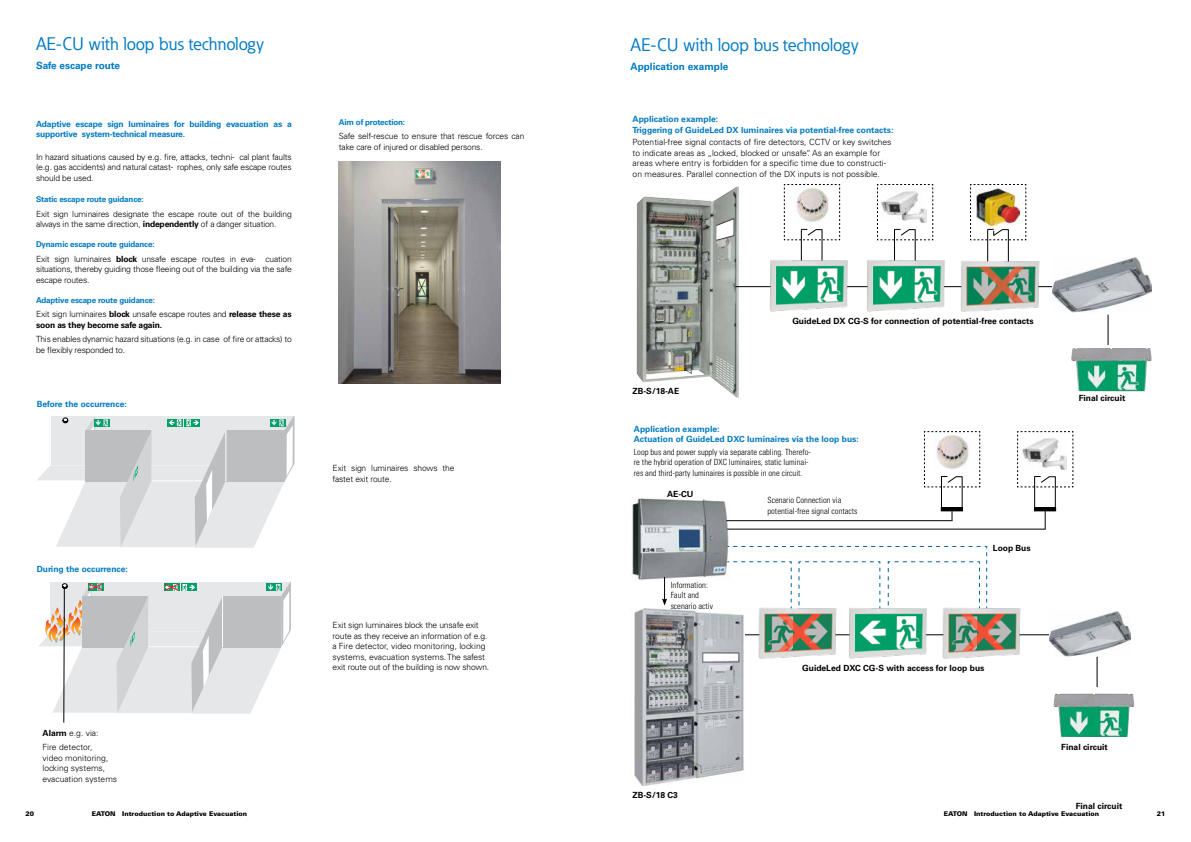
<style>
.page{position:relative;width:1191px;height:842px;background:#fff}
.page>*{position:absolute;margin:0;border:0;box-sizing:border-box;transform-origin:0 0}
.t1{font:18px "Eaton";color:#007ac2}
.t2{font:700 10px "Univers LT Std";color:#007ac2}
.t3{font:300 8.5px/10.5px "Univers LT Std";letter-spacing:-.02em;color:#000}
.t4{font:300 8.5px/10.5px "Univers LT Std";color:#000}
.t5{font:300 condensed 8.5px/10.5px "Univers LT Std";color:#000}
.t6{font:700 8.5px/10.5px "Univers LT Std";color:#007ac2}
.t7{font:700 8.5px "Univers LT Std";color:#000}
.t8{font:700 8.5px/10.5px "Univers LT Std";letter-spacing:-.02em;color:#007ac2}
.t9{font:700 8.5px/10.5px "Univers LT Std";letter-spacing:-.02em;color:#000}
.t10{font:700 8px "Univers LT Std";letter-spacing:-.02em;color:#007ac2}
.t11{font:900 6.5px "Univers LT Std";color:#000}
.s1{font-weight:700}
.s2{font-weight:300}
</style>
<div class="page">
<img style="left:636px;top:186px;width:103px;height:212px">
<svg style="left:37px;top:416px;width:257px;height:132px"></svg>
<hr style="left:226px;top:430px;width:1px;height:51px;background:#fff">
<svg style="left:39px;top:581px;width:252px;height:142px"></svg>
<img style="left:339px;top:162px;width:161px;height:222px">
<hr style="left:801px;top:230px;width:1px;height:34px;background:#000">
<hr style="left:894px;top:230px;width:1px;height:34px;background:#000">
<hr style="left:987px;top:230px;width:1px;height:34px;background:#000">
<hr style="left:821px;top:230px;width:1px;height:34px;background:#000">
<hr style="left:914px;top:230px;width:1px;height:34px;background:#000">
<hr style="left:1007px;top:230px;width:1px;height:34px;background:#000">
<hr style="left:735px;top:286px;width:344px;height:1px;background:#000">
<img style="left:769px;top:260px;width:79px;height:51px">
<img style="left:866px;top:260px;width:79px;height:51px">
<svg style="left:784px;top:184px;width:56px;height:57px"></svg>
<svg style="left:877px;top:184px;width:56px;height:57px"></svg>
<img style="left:970px;top:184px;width:56px;height:57px">
<img style="left:1052px;top:257px;width:99px;height:56px">
<img style="left:960px;top:261px;width:79px;height:51px">
<img style="left:1071px;top:348px;width:80px;height:43px">
<img style="left:632px;top:498px;width:98px;height:82px">
<svg style="left:726px;top:545px;width:261px;height:72px"></svg>
<hr style="left:732px;top:634px;width:333px;height:1px;background:#000">
<hr style="left:941px;top:477px;width:1px;height:34px;background:#000">
<hr style="left:1034px;top:477px;width:1px;height:34px;background:#000">
<hr style="left:961px;top:477px;width:1px;height:34px;background:#000">
<hr style="left:1054px;top:477px;width:1px;height:34px;background:#000">
<img style="left:634px;top:609px;width:110px;height:176px">
<img style="left:848px;top:607px;width:79px;height:52px">
<img style="left:941px;top:607px;width:79px;height:52px">
<img style="left:757px;top:607px;width:79px;height:52px">
<img style="left:1049px;top:612px;width:81px;height:45px">
<svg style="left:924px;top:431px;width:56px;height:57px"></svg>
<svg style="left:1017px;top:431px;width:56px;height:57px"></svg>
<div style="left:940px;top:507px;width:23px;height:4px;border:1px solid #000"></div>
<div style="left:1034px;top:507px;width:22px;height:4px;border:1px solid #000"></div>
<svg style="left:662px;top:577px;width:5px;height:29px"></svg>
<svg style="left:1044px;top:511px;width:1px;height:18px"></svg>
<hr style="left:726px;top:520px;width:226px;height:1px;background:#000">
<hr style="left:727px;top:529px;width:318px;height:1px;background:#000">
<hr style="left:1096px;top:657px;width:1px;height:30px;background:#000">
<hr style="left:1107px;top:315px;width:1px;height:30px;background:#000">
<img style="left:1053px;top:694px;width:81px;height:43px">
<h1 class="t1" style="left:36px;top:32px;width:229px">AE-CU with loop bus technology</h1>
<p class="t2" style="left:36px;top:59px;width:86px">Safe escape route</p>
<h1 class="t1" style="left:630px;top:34px;width:229px">AE-CU with loop bus technology</h1>
<p class="t2" style="left:630px;top:61px;width:99px">Application example</p>
<p class="t8" style="left:36px;top:119px;width:257px">Adaptive escape sign luminaires for building evacuation as a supportive system-technical measure.</p>
<p class="t6" style="left:632px;top:114px;width:262px">Application example:<br>Triggering of GuideLed DX luminaires via potential-free contacts:</p>
<p class="t4" style="left:632px;top:137px;width:260px">Potential-free signal contacts of fire detectors, CCTV or key switches to indicate areas as „locked, blocked or unsafe“. As an example for areas where entry is forbidden for a specific time due to constructi&shy;on measures. Parallel connection of the DX inputs is not possible.</p>
<p class="t10" style="left:339px;top:117px;width:68px">Aim of protection:</p>
<p class="t3" style="left:339px;top:131px;width:187px">Safe self-rescue to ensure that rescue forces can take care of injured or disabled persons.</p>
<p class="t3" style="left:36px;top:151px;width:257px;text-align:justify">In hazard situations caused by e.g. fire, attacks, techni- cal plant faults (e.g. gas accidents) and natural catast- rophes, only safe escape routes should be used.</p>
<p class="t10" style="left:36px;top:195px;width:109px">Static escape route guidance:</p>
<p class="t3" style="left:36px;top:208px;width:257px">Exit sign luminaires designate the escape route out of the building always in the same direction, <span class="s1">independently</span> of a danger situation.</p>
<p class="t10" style="left:36px;top:240px;width:120px">Dynamic escape route guidance:</p>
<p class="t3" style="left:36px;top:253px;width:257px;text-align:justify">Exit sign luminaires <span class="s1">block</span> unsafe escape routes in eva- cuation situations, thereby guiding those fleeing out of the building via the safe escape routes.</p>
<p class="t10" style="left:36px;top:295px;width:120px">Adaptive escape route guidance:</p>
<p class="t9" style="left:36px;top:309px;width:257px"><span class="s2">Exit sign luminaires</span> block <span class="s2">unsafe escape routes and</span> release these as soon as they become safe again.</p>
<p class="t3" style="left:36px;top:334px;width:257px">This enables dynamic hazard situations (e.g. in case of fire or attacks) to be flexibly responded to.</p>
<p class="t6" style="left:37px;top:398px;width:92px">Before the occurrence:</p>
<p class="t6" style="left:37px;top:564px;width:93px">During the occurrence:</p>
<p class="t4" style="left:43px;top:725px;width:58px;line-height:14.5px"><span class="s1">Alarm</span> e.g. via:<br>Fire detector,</p>
<p class="t4" style="left:43px;top:752px;width:76px">video monitoring, locking systems, evacuation systems</p>
<p class="t3" style="left:333px;top:463px;width:123px">Exit sign luminaires shows the fastet exit route.</p>
<p class="t3" style="left:333px;top:620px;width:158px">Exit sign luminaires block the unsafe exit route as they receive an information of e.g. a Fire detector, video monitoring, locking systems, evacuation systems. The safest exit route out of the building is now shown.</p>
<p class="t7" style="left:632px;top:386px;width:48px">ZB-S/18-AE</p>
<p class="t7" style="left:792px;top:316px;width:243px">GuideLed DX CG-S for connection of potential-free contacts</p>
<p class="t6" style="left:634px;top:424px;width:226px">Application example:<br>Actuation of GuideLed DXC luminaires via the loop bus:</p>
<p class="t5" style="left:634px;top:447px;width:178px">Loop bus and power supply via separate cabling. Therefo&shy;re the hybrid operation of DXC luminaires, static luminai&shy;res and third-party luminaires is possible in one circuit.</p>
<p class="t7" style="left:667px;top:489px;width:28px">AE-CU</p>
<p class="t5" style="left:670px;top:579px;width:44px">Information:<br>Fault and scenario activ</p>
<p class="t7" style="left:632px;top:790px;width:47px">ZB-S/18 C3</p>
<p class="t5" style="left:767px;top:495px;width:92px">Scenario Connection via potential-free signal contacts</p>
<p class="t7" style="left:993px;top:543px;width:39px">Loop Bus</p>
<p class="t7" style="left:802px;top:663px;width:184px">GuideLed DXC CG-S with access for loop bus</p>
<p class="t7" style="left:1078px;top:393px;width:48px">Final circuit</p>
<p class="t7" style="left:1061px;top:741px;width:48px">Final circuit</p>
<p class="t7" style="left:1075px;top:801px;width:48px">Final circuit</p>
<p class="t11" style="left:26px;top:810px;width:10px">20</p>
<p class="t11" style="left:92px;top:810px;width:157px">EATON Introduction to Adaptive Evacuation</p>
<p class="t11" style="left:943px;top:810px;width:157px">EATON Introduction to Adaptive Evacuation</p>
<p class="t11" style="left:1156px;top:810px;width:10px">21</p>
</div>
